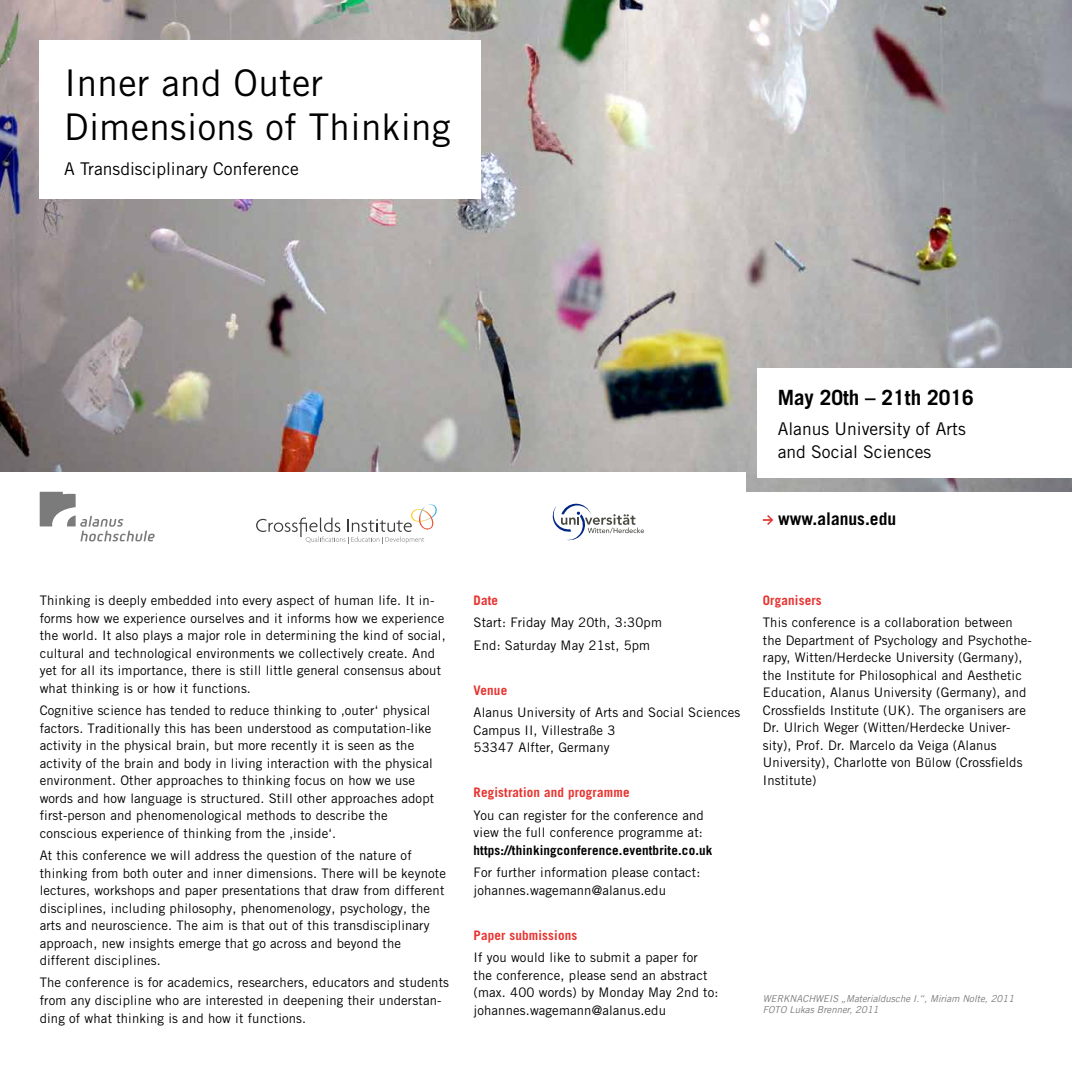
<style>
.page{position:relative;width:1072px;height:1072px;background:#fff}
.page>*{position:absolute;margin:0;border:0;box-sizing:border-box;transform-origin:0 0}
.t1{font:36.75px/43.8px "Trade Gothic LT Std";letter-spacing:.01em;color:#000}
.t2{font:700 21px "Trade Gothic LT Std";color:#000}
.t3{font:17.5px/22.8px "Trade Gothic LT Std";color:#000}
.t4{font:700 17.5px "Trade Gothic LT Std";color:#000}
.t5{font:13.12px/17.5px "Trade Gothic LT Std";letter-spacing:.01em;color:#000}
.t6{font:700 13.12px "Trade Gothic LT Std";letter-spacing:.01em;color:#e73431}
.t7{font:700 13.12px "Trade Gothic LT Std";letter-spacing:.01em;color:#000}
.t8{font:italic 9.62px/11.5px "Trade Gothic LT";color:#7c7b7b}
</style>
<div class="page">
<img style="left:0;top:0;width:1071px;height:492px">
<div style="left:0;top:472px;width:745px;height:103px;background:#fff"></div>
<svg style="left:763px;top:515px;width:10px;height:10px"></svg>
<div style="left:39px;top:40px;width:442px;height:158px;background:#fff"></div>
<div style="left:757px;top:368px;width:314px;height:109px;background:#fff"></div>
<svg style="left:40px;top:492px;width:115px;height:49px"></svg>
<svg style="left:552px;top:504px;width:92px;height:37px"></svg>
<svg style="left:256px;top:504px;width:181px;height:39px"></svg>
<h1 class="t1" style="left:64px;top:61px;width:388px">Inner and Outer<br>Dimensions of Thinking</h1>
<h3 class="t3" style="left:64px;top:157px;width:236px">A Transdisciplinary Conference</h3>
<h2 class="t2" style="left:777px;top:385px;width:198px">May 20th – 21th 2016</h2>
<h3 class="t3" style="left:777px;top:417px;width:190px">Alanus University of Arts and Social Sciences</h3>
<h3 class="t4" style="left:778px;top:507px;width:119px">www.alanus.edu</h3>
<p class="t5" style="left:40px;top:591px;width:407px">Thinking is deeply embedded into every aspect of human life. It in&shy;forms how we experience ourselves and it informs how we experience the world. It also plays a major role in determining the kind of social, cultural and technological environments we collectively create. And yet for all its importance, there is still little general consensus about what thinking is or how it functions.</p>
<p class="t5" style="left:40px;top:701px;width:396px">Cognitive science has tended to reduce thinking to ‚outer‘ physical factors. Traditionally this has been understood as computation-like activity in the physical brain, but more recently it is seen as the activity of the brain and body in living interaction with the physical environment. Other approaches to thinking focus on how we use words and how language is structured. Still other approaches adopt first-person and phenomenological methods to describe the conscious experience of thinking from the ‚inside‘.</p>
<p class="t5" style="left:40px;top:846px;width:408px">At this conference we will address the question of the nature of thinking from both outer and inner dimensions. There will be keynote lectures, workshops and paper presentations that draw from different disciplines, including philosophy, phenomenology, psychology, the arts and neuroscience. The aim is that out of this transdisciplinary approach, new insights emerge that go across and beyond the different disciplines.</p>
<p class="t5" style="left:40px;top:973px;width:411px">The conference is for academics, researchers, educators and students from any discipline who are interested in deepening their understan&shy;ding of what thinking is and how it functions.</p>
<p class="t6" style="left:473px;top:592px;width:26px">Date</p>
<p class="t5" style="left:473px;top:611px;width:190px;line-height:22.4px">Start: Friday May 20th, 3:30pm<br>End: Saturday May 21st, 5pm</p>
<p class="t6" style="left:473px;top:682px;width:35px">Venue</p>
<p class="t5" style="left:473px;top:703px;width:268px">Alanus University of Arts and Social Sciences<br>Campus II, Villestraße 3<br>53347 Alfter, Germany</p>
<p class="t6" style="left:473px;top:784px;width:158px">Registration and programme</p>
<p class="t5" style="left:473px;top:806px;width:232px">You can register for the conference and view the full conference programme at:</p>
<p class="t7" style="left:473px;top:842px;width:240px">https://thinkingconference.eventbrite.co.uk</p>
<p class="t5" style="left:473px;top:863px;width:228px">For further information please contact: johannes.wagemann@alanus.edu</p>
<p class="t6" style="left:473px;top:926px;width:105px">Paper submissions</p>
<p class="t5" style="left:473px;top:948px;width:246px">If you would like to submit a paper for the conference, please send an abstract (max. 400 words) by Monday May 2nd to: johannes.wagemann@alanus.edu</p>
<p class="t6" style="left:763px;top:592px;width:60px">Organisers</p>
<p class="t5" style="left:763px;top:613px;width:270px">This conference is a collaboration between the Department of Psychology and Psychothe&shy;rapy, Witten/Herdecke University (Germany), the Institute for Philosophical and Aesthetic Education, Alanus University (Germany), and Crossfields Institute (UK). The organisers are Dr. Ulrich Weger (Witten/Herdecke Univer&shy;sity), Prof. Dr. Marcelo da Veiga (Alanus University), Charlotte von Bülow (Crossfields Institute)</p>
<p class="t8" style="left:763px;top:992px;width:253px">WERKNACHWEIS „Materialdusche I.“, Miriam Nolte, 2011<br>FOTO Lukas Brenner, 2011</p>
</div>
